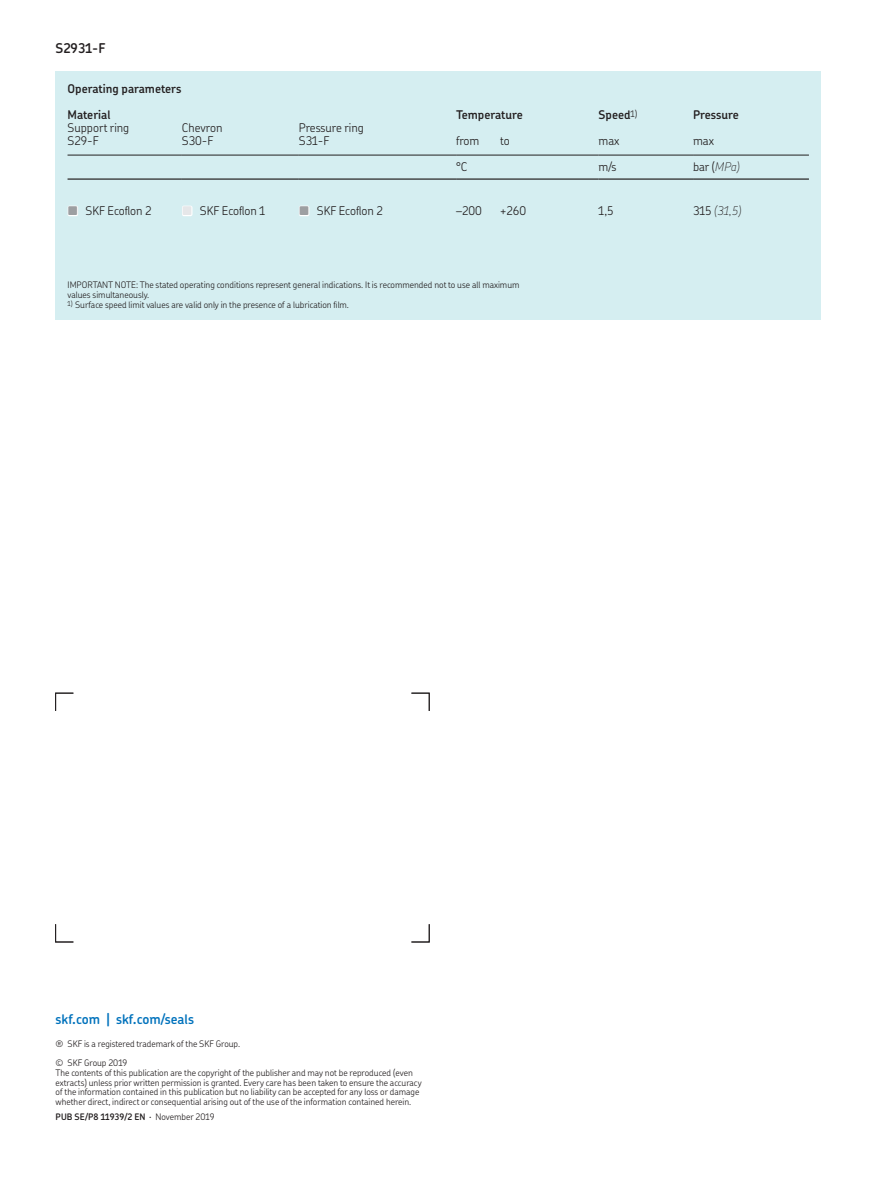
<style>
.page{position:relative;width:893px;height:1191px;background:#fff}
.page>*{position:absolute;margin:0;border:0;box-sizing:border-box;transform-origin:0 0}
.t1{font:600 13.5px "SKF Chevin OT";color:#0072bc}
.t2{font:600 13.5px "SKF Chevin OT";color:#231f20}
.t3{font:300 12px "SKF Chevin OT";color:#231f20}
.t4{font:600 12px/26.1px "SKF Chevin OT";color:#231f20}
.t5{font:italic 100 12px "SKF Chevin OT";color:#231f20}
.t6{font:300 9px/9.8px "SKF Chevin OT";color:#231f20}
.t7{font:600 9px "SKF Chevin OT";color:#231f20}
.s1{font-weight:100;font-style:italic}
.s2{color:#9d9fa2}
.s3{color:#e6e7e9}
.s4{font-weight:300;font-style:normal}
.s5{font-weight:300}
</style>
<div class="page">
<svg style="left:55px;top:693px;width:19px;height:18px"></svg>
<svg style="left:411px;top:693px;width:18px;height:18px"></svg>
<svg style="left:55px;top:924px;width:19px;height:18px"></svg>
<svg style="left:411px;top:924px;width:18px;height:18px"></svg>
<div style="left:55px;top:71px;width:765px;height:249px;background:#d5eef1"></div>
<hr style="left:67px;top:155px;width:115px;height:1px;background:#231f20">
<hr style="left:67px;top:178px;width:115px;height:2px;background:#231f20">
<hr style="left:182px;top:155px;width:117px;height:1px;background:#231f20">
<hr style="left:182px;top:178px;width:117px;height:2px;background:#231f20">
<hr style="left:299px;top:155px;width:157px;height:1px;background:#231f20">
<hr style="left:299px;top:178px;width:157px;height:2px;background:#231f20">
<hr style="left:456px;top:155px;width:142px;height:1px;background:#231f20">
<hr style="left:456px;top:178px;width:142px;height:2px;background:#231f20">
<hr style="left:598px;top:155px;width:95px;height:1px;background:#231f20">
<hr style="left:598px;top:178px;width:95px;height:2px;background:#231f20">
<hr style="left:693px;top:155px;width:116px;height:1px;background:#231f20">
<hr style="left:693px;top:178px;width:116px;height:2px;background:#231f20">
<div style="left:68px;top:206px;width:10px;height:10px;border:2px solid #fff"></div>
<div style="left:182px;top:206px;width:10px;height:10px;border:2px solid #fff"></div>
<div style="left:299px;top:206px;width:10px;height:10px;border:2px solid #fff"></div>
<h1 class="t2" style="left:55px;top:42px;width:52px">S2931-F</h1>
<h2 class="t4" style="left:67px;top:76px;width:115px">Operating parameters<br>Material</h2>
<h2 class="t4" style="left:456px;top:102px;width:68px">Temperature</h2>
<h2 class="t4" style="left:598px;top:102px;width:40px">Speed<sup>1)</sup></h2>
<h2 class="t4" style="left:693px;top:102px;width:47px">Pressure</h2>
<h2 class="t3" style="left:67px;top:122px;width:63px">Support ring</h2>
<h2 class="t3" style="left:182px;top:122px;width:42px">Chevron</h2>
<h2 class="t3" style="left:299px;top:122px;width:66px">Pressure ring</h2>
<h2 class="t3" style="left:67px;top:135px;width:33px">S29-F</h2>
<h2 class="t3" style="left:182px;top:135px;width:33px">S30-F</h2>
<h2 class="t3" style="left:299px;top:135px;width:32px">S31-F</h2>
<h2 class="t3" style="left:456px;top:135px;width:25px">from</h2>
<h2 class="t3" style="left:500px;top:135px;width:11px">to</h2>
<h2 class="t3" style="left:598px;top:135px;width:22px">max</h2>
<h2 class="t3" style="left:693px;top:135px;width:22px">max</h2>
<h2 class="t3" style="left:456px;top:161px;width:13px">°C</h2>
<h2 class="t3" style="left:598px;top:161px;width:19px">m/s</h2>
<h2 class="t3" style="left:693px;top:161px;width:48px">bar (<span class="s1">MPa)</span></h2>
<h2 class="t3" style="left:67px;top:205px;width:85px"><span class="s2">■</span> SKF Ecoflon 2</h2>
<h2 class="t3" style="left:182px;top:205px;width:85px"><span class="s3">■</span> SKF Ecoflon 1</h2>
<h2 class="t3" style="left:299px;top:205px;width:85px"><span class="s2">■</span> SKF Ecoflon 2</h2>
<h2 class="t3" style="left:456px;top:205px;width:27px">–200</h2>
<h2 class="t3" style="left:500px;top:205px;width:27px">+260</h2>
<h2 class="t3" style="left:598px;top:205px;width:16px">1,5</h2>
<h2 class="t5" style="left:693px;top:205px;width:49px"><span class="s4">315</span> (31,5)</h2>
<p class="t6" style="left:67px;top:281px;width:453px">IMPORTANT NOTE: The stated operating conditions represent general indications. It is recommended not to use all maximum values simultaneously.</p>
<p class="t6" style="left:67px;top:300px;width:283px"><sup>1)</sup> Surface speed limit values are valid only in the presence of a lubrication film.</p>
<h1 class="t1" style="left:55px;top:1012px;width:140px">skf.com | skf.com/seals</h1>
<p class="t6" style="left:55px;top:1035px;width:186px;line-height:19.4px">® SKF is a registered trademark of the SKF Group. © SKF Group 2019</p>
<p class="t6" style="left:55px;top:1068px;width:367px">The contents of this publication are the copyright of the publisher and may not be reproduced (even extracts) unless prior written permission is granted. Every care has been taken to ensure the accuracy of the information contained in this publication but no liability can be accepted for any loss or damage whether direct, indirect or consequential arising out of the use of the information contained herein.</p>
<p class="t7" style="left:55px;top:1112px;width:160px">PUB SE/P8 11939/2 EN <span class="s5">· November 2019</span></p>
</div>
